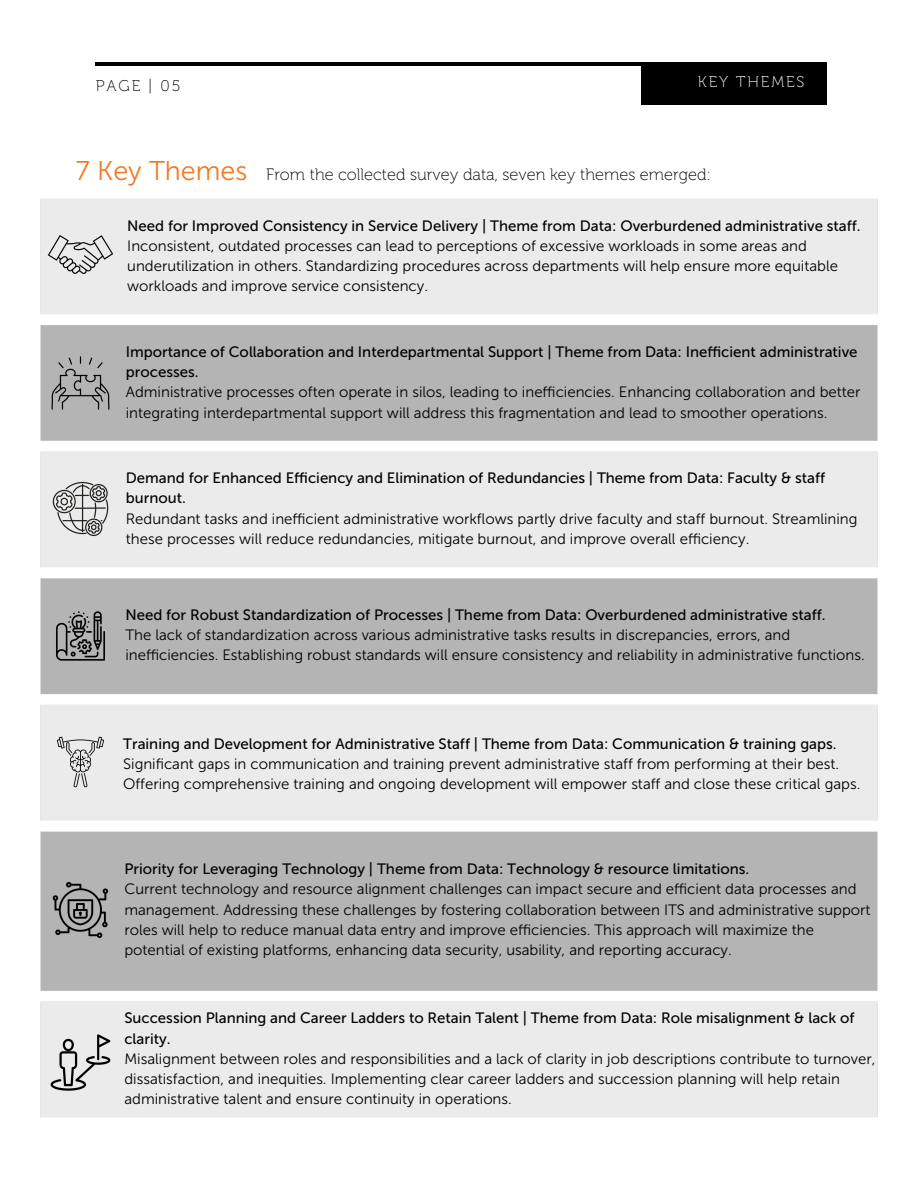
<style>
.page{position:relative;width:918px;height:1188px;background:#fff}
.page>*{position:absolute;margin:0;border:0;box-sizing:border-box;transform-origin:0 0}
.t1{font:27px "Museo Sans 300";color:#f47920}
.t2{font:16.5px "Museo 100";color:#000}
.t3{font:15.6px "Museo 100";letter-spacing:.12em;color:#fff}
.t4{font:15.6px "Museo 100";letter-spacing:.12em;color:#000}
.t5{font:15px/20.2px "Museo Sans 300";color:#000}
.t6{font:15px/20.2px "Museo Sans 500";color:#000}
</style>
<div class="page">
<img style="left:44px;top:213px;width:72px;height:83px">
<img style="left:44px;top:721px;width:72px;height:83px">
<img style="left:44px;top:594px;width:72px;height:83px">
<img style="left:44px;top:468px;width:72px;height:83px">
<img style="left:44px;top:341px;width:72px;height:83px">
<img style="left:44px;top:869px;width:72px;height:83px">
<img style="left:44px;top:1021px;width:72px;height:83px">
<hr style="left:96px;top:62px;width:725px;height:4px;background:#000">
<div style="left:641px;top:62px;width:185px;height:42px;background:#000"></div>
<p class="t4" style="left:96px;top:76px;width:46px">PAGE</p>
<p class="t3" style="left:698px;top:72px;width:108px">KEY THEMES</p>
<p class="t4" style="left:148px;top:76px;width:34px">| 05</p>
<p class="t1" style="left:76px;top:154px;width:173px">7 Key Themes</p>
<p class="t6" style="left:127px;top:215px;width:735px">Need for Improved Consistency in Service Delivery | Theme from Data: Overburdened administrative staff.</p>
<h2 class="t5" style="left:127px;top:236px;width:712px">Inconsistent, outdated processes can lead to perceptions of excessive workloads in some areas and underutilization in others. Standardizing procedures across departments will help ensure more equitable workloads and improve service consistency.</h2>
<p class="t2" style="left:266px;top:165px;width:446px">From the collected survey data, seven key themes emerged:</p>
<h2 class="t6" style="left:126px;top:342px;width:733px">Importance of Collaboration and Interdepartmental Support | Theme from Data: Inefficient administrative</h2>
<p class="t6" style="left:126px;top:362px;width:74px">processes.</p>
<h1 class="t5" style="left:126px;top:382px;width:736px">Administrative processes often operate in silos, leading to inefficiencies. Enhancing collaboration and better integrating interdepartmental support will address this fragmentation and lead to smoother operations.</h1>
<p class="t6" style="left:126px;top:468px;width:701px">Demand for Enhanced Efficiency and Elimination of Redundancies | Theme from Data: Faculty &amp; staff burnout.</p>
<p class="t5" style="left:126px;top:508px;width:733px">Redundant tasks and inefficient administrative workflows partly drive faculty and staff burnout. Streamlining these processes will reduce redundancies, mitigate burnout, and improve overall efficiency.</p>
<p class="t6" style="left:125px;top:605px;width:702px">Need for Robust Standardization of Processes | Theme from Data: Overburdened administrative staff.</p>
<p class="t5" style="left:125px;top:625px;width:741px">The lack of standardization across various administrative tasks results in discrepancies, errors, and inefficiencies. Establishing robust standards will ensure consistency and reliability in administrative functions.</p>
<p class="t6" style="left:123px;top:733px;width:715px">Training and Development for Administrative Staff | Theme from Data: Communication &amp; training gaps.</p>
<p class="t5" style="left:123px;top:754px;width:739px">Significant gaps in communication and training prevent administrative staff from performing at their best.<br>Offering comprehensive training and ongoing development will empower staff and close these critical gaps.</p>
<p class="t6" style="left:124px;top:859px;width:626px">Priority for Leveraging Technology | Theme from Data: Technology &amp; resource limitations.</p>
<p class="t5" style="left:124px;top:879px;width:748px">Current technology and resource alignment challenges can impact secure and efficient data processes and management. Addressing these challenges by fostering collaboration between ITS and administrative support roles will help to reduce manual data entry and improve efficiencies. This approach will maximize the potential of existing platforms, enhancing data security, usability, and reporting accuracy.</p>
<p class="t6" style="left:124px;top:1008px;width:732px">Succession Planning and Career Ladders to Retain Talent | Theme from Data: Role misalignment &amp; lack of clarity.</p>
<p class="t5" style="left:124px;top:1049px;width:753px">Misalignment between roles and responsibilities and a lack of clarity in job descriptions contribute to turnover, dissatisfaction, and inequities. Implementing clear career ladders and succession planning will help retain administrative talent and ensure continuity in operations.</p>
</div>
